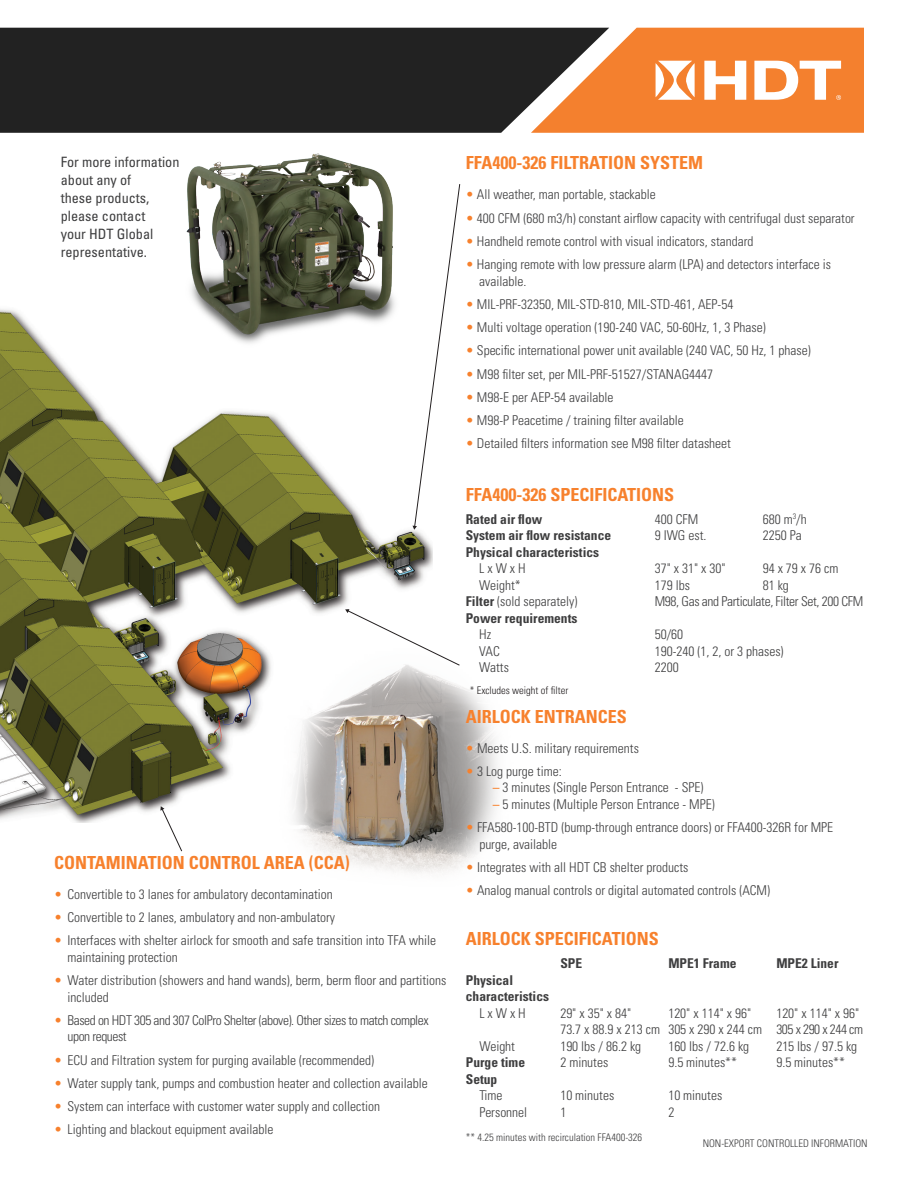
<style>
.page{position:relative;width:918px;height:1188px;background:#fff}
.page>*{position:absolute;margin:0;border:0;box-sizing:border-box;transform-origin:0 0}
.Paragraph_Style_3{font:700 condensed 18px "Univers LT Pro";color:#f7812d}
.HDT_DS_Statement01{font:condensed 14.25px/18px "Univers LT Std";color:#3e3e3f}
.HDT_DS_Bullets01{font:300 condensed 13.5px/16.5px "Univers LT Std";color:#3e3e3f}
.HDT_DS_Data_Text{font:300 condensed 13.5px/16.5px "Univers LT Std";color:#3e3e3f;text-align:right}
.HDT_DS_Data_Text-2{font:700 condensed 13.5px/16.5px "Univers LT Std";color:#3e3e3f}
.HDT_DS_Bullets01-2{font:300 condensed 13.5px/16.5px "Univers LT Std";letter-spacing:-.03em;color:#3e3e3f}
.HDT_DS_Data_Text-3{font:300 condensed 13.5px "Univers LT Std";letter-spacing:-.025em;color:#3e3e3f}
.HDT_DS_Data_Footnbotes{font:300 condensed 10.5px "Univers LT Std";color:#3e3e3f}
.t1{font:300 condensed 10.5px "Univers LT Pro";color:#231f20}
.s1{color:#f7812d}
.s2{font-weight:700}
.s3{font-weight:700;color:#f88e42}
.s4{font-weight:300}
</style>
<div class="page">
<div style="left:0;top:28px;width:531px;height:105px;background:#222"></div>
<svg style="left:531px;top:28px;width:333px;height:105px"></svg>
<img style="left:0;top:309px;width:432px;height:513px">
<img style="left:264px;top:621px;width:233px;height:252px">
<svg style="left:345px;top:609px;width:115px;height:58px"></svg>
<svg style="left:413px;top:184px;width:48px;height:346px"></svg>
<img style="left:125px;top:153px;width:327px;height:198px">
<svg style="left:160px;top:806px;width:24px;height:46px"></svg>
<p class="HDT_DS_Statement01" style="left:61px;top:152px;width:120px">For more information about any of<br>these products, please contact<br>your HDT Global representative.</p>
<p class="Paragraph_Style_3" style="left:54px;top:851px;width:297px">CONTAMINATION CONTROL AREA (CCA)</p>
<p class="HDT_DS_Bullets01" style="left:54px;top:886px;width:280px"><span class="s1">•</span> Convertible to 3 lanes for ambulatory decontamination</p>
<p class="HDT_DS_Bullets01" style="left:54px;top:909px;width:283px"><span class="s1">•</span> Convertible to 2 lanes, ambulatory and non-ambulatory</p>
<p class="HDT_DS_Bullets01" style="left:68px;top:932px;width:370px;text-indent:-14px"><span class="s1">•</span> Interfaces with shelter airlock for smooth and safe transition into TFA while maintaining protection</p>
<p class="HDT_DS_Bullets01" style="left:68px;top:972px;width:381px;text-indent:-14px"><span class="s1">•</span> Water distribution (showers and hand wands), berm, berm floor and partitions included</p>
<p class="HDT_DS_Bullets01-2" style="left:68px;top:1012px;width:363px;text-indent:-14px"><span class="s1">•</span> Based on HDT 305 and 307 ColPro Shelter (above). Other sizes to match complex upon request</p>
<p class="HDT_DS_Bullets01" style="left:54px;top:1052px;width:322px"><span class="s1">•</span> ECU and Filtration system for purging available (recommended)</p>
<p class="HDT_DS_Bullets01" style="left:54px;top:1075px;width:375px"><span class="s1">•</span> Water supply tank, pumps and combustion heater and collection available</p>
<p class="HDT_DS_Bullets01" style="left:54px;top:1098px;width:328px"><span class="s1">•</span> System can interface with customer water supply and collection</p>
<p class="HDT_DS_Bullets01" style="left:54px;top:1121px;width:221px"><span class="s1">•</span> Lighting and blackout equipment available</p>
<p class="Paragraph_Style_3" style="left:466px;top:152px;width:239px">FFA400-326 FILTRATION SYSTEM</p>
<p class="HDT_DS_Bullets01" style="left:466px;top:186px;width:192px"><span class="s1">•</span> All weather, man portable, stackable</p>
<p class="HDT_DS_Bullets01" style="left:466px;top:210px;width:390px"><span class="s1">•</span> 400 CFM (680 m3/h) constant airflow capacity with centrifugal dust separator</p>
<p class="HDT_DS_Bullets01" style="left:466px;top:233px;width:289px"><span class="s1">•</span> Handheld remote control with visual indicators, standard</p>
<p class="HDT_DS_Bullets01" style="left:479px;top:256px;width:353px;text-indent:-14px"><span class="s1">•</span> Hanging remote with low pressure alarm (LPA) and detectors interface is available.</p>
<p class="HDT_DS_Bullets01" style="left:466px;top:296px;width:269px"><span class="s1">•</span> MIL-PRF-32350, MIL-STD-810, MIL-STD-461, AEP-54</p>
<p class="HDT_DS_Bullets01" style="left:466px;top:319px;width:301px"><span class="s1">•</span> Multi voltage operation (190-240 VAC, 50-60Hz, 1, 3 Phase)</p>
<p class="HDT_DS_Bullets01" style="left:466px;top:342px;width:346px"><span class="s1">•</span> Specific international power unit available (240 VAC, 50 Hz, 1 phase)</p>
<p class="HDT_DS_Bullets01" style="left:466px;top:366px;width:249px"><span class="s1">•</span> M98 filter set, per MIL-PRF-51527/STANAG4447</p>
<p class="HDT_DS_Bullets01" style="left:466px;top:389px;width:149px"><span class="s1">•</span> M98-E per AEP-54 available</p>
<p class="HDT_DS_Bullets01" style="left:466px;top:412px;width:220px"><span class="s1">•</span> M98-P Peacetime / training filter available</p>
<p class="HDT_DS_Bullets01" style="left:466px;top:435px;width:267px"><span class="s1">•</span> Detailed filters information see M98 filter datasheet</p>
<p class="Paragraph_Style_3" style="left:466px;top:483px;width:210px">FFA400-326 SPECIFICATIONS</p>
<p class="HDT_DS_Data_Text-2" style="left:466px;top:511px;width:78px">Rated air flow</p>
<p class="HDT_DS_Data_Text" style="left:655px;top:511px;width:45px">400 CFM</p>
<p class="HDT_DS_Data_Text" style="left:763px;top:511px;width:45px">680 m<sup>3</sup>/h</p>
<p class="HDT_DS_Data_Text-2" style="left:466px;top:527px;width:147px">System air flow resistance</p>
<p class="HDT_DS_Data_Text" style="left:655px;top:527px;width:53px">9 IWG est.</p>
<p class="HDT_DS_Data_Text" style="left:763px;top:527px;width:40px">2250 Pa</p>
<p class="HDT_DS_Data_Text-2" style="left:466px;top:544px;width:135px">Physical characteristics</p>
<p class="HDT_DS_Data_Text" style="left:479px;top:560px;width:48px">L x W x H</p>
<p class="HDT_DS_Data_Text" style="left:655px;top:560px;width:72px">37" x 31" x 30"</p>
<p class="HDT_DS_Data_Text" style="left:763px;top:560px;width:77px">94 x 79 x 76 cm</p>
<p class="HDT_DS_Data_Text" style="left:479px;top:577px;width:43px">Weight*</p>
<p class="HDT_DS_Data_Text" style="left:655px;top:577px;width:37px">179 lbs</p>
<p class="HDT_DS_Data_Text" style="left:763px;top:577px;width:28px">81 kg</p>
<p class="HDT_DS_Data_Text" style="left:466px;top:593px;width:113px"><span class="s2">Filter</span> (sold separately)</p>
<p class="HDT_DS_Data_Text-3" style="left:655px;top:594px;width:210px">M98, Gas and Particulate, Filter Set, 200 CFM</p>
<p class="HDT_DS_Data_Text-2" style="left:466px;top:610px;width:113px">Power requirements</p>
<p class="HDT_DS_Data_Text" style="left:479px;top:626px;width:14px">Hz</p>
<p class="HDT_DS_Data_Text" style="left:655px;top:626px;width:30px">50/60</p>
<p class="HDT_DS_Data_Text" style="left:479px;top:643px;width:22px">VAC</p>
<p class="HDT_DS_Data_Text" style="left:655px;top:643px;width:130px">190-240 (1, 2, or 3 phases)</p>
<p class="HDT_DS_Data_Text" style="left:479px;top:659px;width:31px">Watts</p>
<p class="HDT_DS_Data_Text" style="left:655px;top:659px;width:25px">2200</p>
<p class="t1" style="left:470px;top:683px;width:100px">* Excludes weight of filter</p>
<p class="Paragraph_Style_3" style="left:466px;top:705px;width:163px">AIRLOCK ENTRANCES</p>
<p class="HDT_DS_Bullets01" style="left:466px;top:740px;width:175px"><span class="s1">•</span> Meets U.S. military requirements</p>
<p class="HDT_DS_Bullets01" style="left:466px;top:763px;width:97px"><span class="s1">•</span> 3 Log purge time:</p>
<p class="HDT_DS_Bullets01" style="left:493px;top:779px;width:212px"><span class="s3">–</span> 3 minutes (Single Person Entrance - SPE)</p>
<p class="HDT_DS_Bullets01" style="left:493px;top:796px;width:223px"><span class="s3">–</span> 5 minutes (Multiple Person Entrance - MPE)</p>
<p class="HDT_DS_Bullets01" style="left:479px;top:819px;width:355px;text-indent:-14px"><span class="s1">•</span> FFA580-100-BTD (bump-through entrance doors) or FFA400-326R for MPE purge, available</p>
<p class="HDT_DS_Bullets01" style="left:466px;top:859px;width:224px"><span class="s1">•</span> Integrates with all HDT CB shelter products</p>
<p class="HDT_DS_Bullets01" style="left:466px;top:882px;width:306px"><span class="s1">•</span> Analog manual controls or digital automated controls (ACM)</p>
<p class="Paragraph_Style_3" style="left:466px;top:928px;width:194px">AIRLOCK SPECIFICATIONS</p>
<p class="HDT_DS_Data_Text-2" style="left:560px;top:955px;width:23px">SPE</p>
<p class="HDT_DS_Data_Text-2" style="left:668px;top:955px;width:70px">MPE1 Frame</p>
<p class="HDT_DS_Data_Text-2" style="left:776px;top:955px;width:64px">MPE2 Liner</p>
<p class="HDT_DS_Data_Text-2" style="left:466px;top:972px;width:85px">Physical characteristics</p>
<p class="HDT_DS_Data_Text" style="left:479px;top:1005px;width:48px">L x W x H</p>
<p class="HDT_DS_Data_Text" style="left:560px;top:1005px;width:72px">29" x 35" x 84"</p>
<p class="HDT_DS_Data_Text" style="left:668px;top:1005px;width:84px">120" x 114" x 96"</p>
<p class="HDT_DS_Data_Text" style="left:560px;top:1005px;width:304px">120" x 114" x 96"<br>73.7 x 88.9 x 213 cm 305 x 290 x 244 cm 305 x 290 x 244 cm</p>
<p class="HDT_DS_Data_Text" style="left:479px;top:1038px;width:37px">Weight</p>
<p class="HDT_DS_Data_Text" style="left:560px;top:1038px;width:82px">190 lbs / 86.2 kg</p>
<p class="HDT_DS_Data_Text" style="left:668px;top:1038px;width:82px">160 lbs / 72.6 kg</p>
<p class="HDT_DS_Data_Text" style="left:776px;top:1038px;width:82px">215 lbs / 97.5 kg</p>
<p class="HDT_DS_Data_Text-2" style="left:466px;top:1054px;width:61px">Purge time</p>
<p class="HDT_DS_Data_Text" style="left:560px;top:1054px;width:49px">2 minutes</p>
<p class="HDT_DS_Data_Text" style="left:668px;top:1054px;width:70px">9.5 minutes**</p>
<p class="HDT_DS_Data_Text" style="left:776px;top:1054px;width:70px">9.5 minutes**</p>
<p class="HDT_DS_Data_Text-2" style="left:479px;top:1071px;width:25px;text-indent:-14px">Setup<br><span class="s4">Time</span></p>
<p class="HDT_DS_Data_Text" style="left:560px;top:1087px;width:55px">10 minutes</p>
<p class="HDT_DS_Data_Text" style="left:668px;top:1087px;width:55px">10 minutes</p>
<p class="HDT_DS_Data_Text" style="left:479px;top:1104px;width:49px">Personnel</p>
<p class="HDT_DS_Data_Text" style="left:560px;top:1104px;width:7px">1</p>
<p class="HDT_DS_Data_Text" style="left:668px;top:1104px;width:7px">2</p>
<p class="HDT_DS_Data_Footnbotes" style="left:466px;top:1131px;width:178px">** 4.25 minutes with recirculation FFA400-326</p>
<p class="HDT_DS_Data_Footnbotes" style="left:703px;top:1137px;width:166px">NON-EXPORT CONTROLLED INFORMATION</p>
</div>
